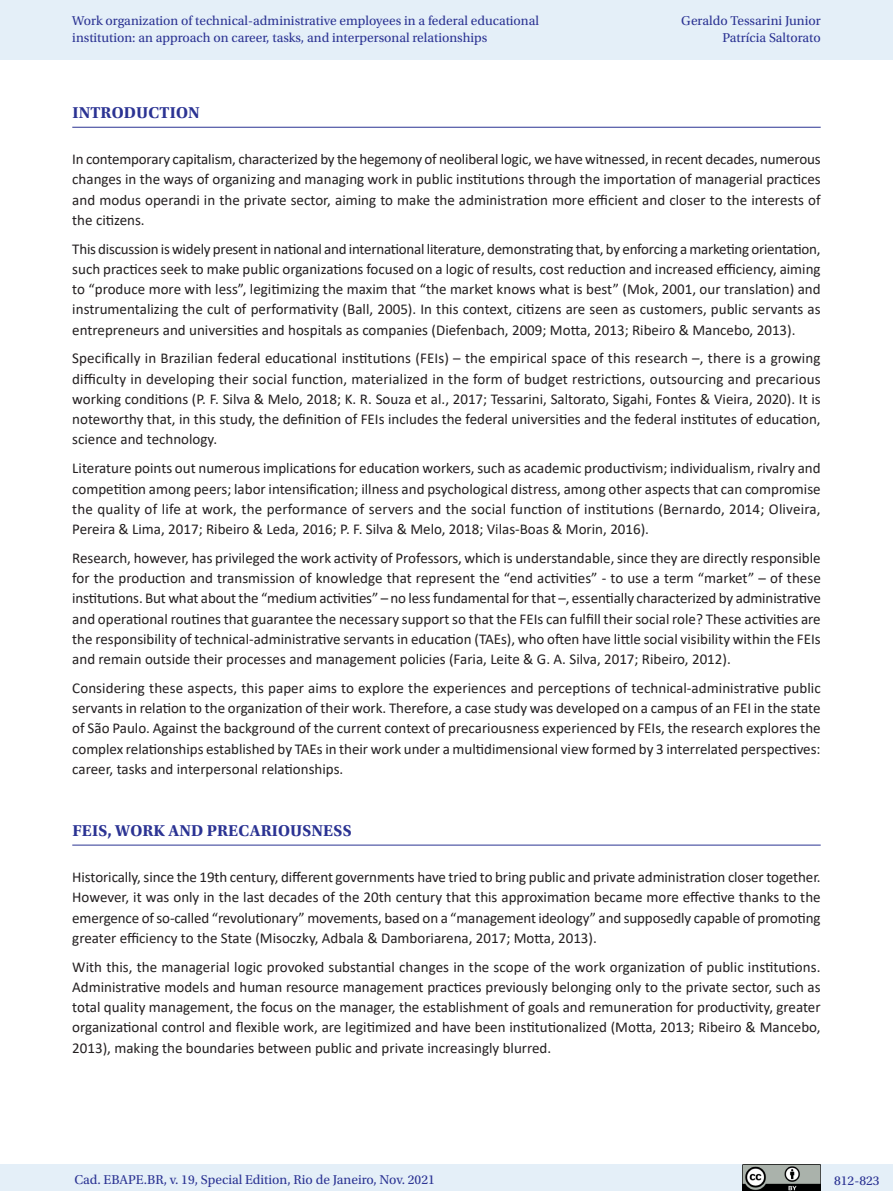
<style>
.page{position:relative;width:893px;height:1191px;background:#fff}
.page>*{position:absolute;margin:0;border:0;box-sizing:border-box;transform-origin:0 0}
._07_1_sub_1{font:700 16.5px "Utopia Std";letter-spacing:.01em;color:#2b3393}
._06_0_texto{font:15px/20.2px "Calibri";color:#231f20;text-align:justify}
.t1{font:13.5px/16.5px "Utopia Std";color:#2b3393}
</style>
<div class="page">
<div style="left:0;top:0;width:893px;height:60px;background:#e4eff8"></div>
<div style="left:0;top:1164px;width:893px;height:27px;background:#e4eff8"></div>
<img style="left:743px;top:1164px;width:78px;height:27px">
<hr style="left:72px;top:127px;width:749px;height:1px;background:#2b3393">
<hr style="left:72px;top:844px;width:749px;height:1px;background:#2b3393">
<p class="t1" style="left:72px;top:13px;width:468px">Work organization of technical-administrative employees in a federal educational institution: an approach on career, tasks, and interpersonal relationships</p>
<p class="t1" style="left:681px;top:13px;width:141px;text-align:right">Geraldo Tessarini Junior<br>Patrícia Saltorato</p>
<p class="_07_1_sub_1" style="left:72px;top:103px;width:129px">INTRODUCTION</p>
<p class="_06_0_texto" style="left:72px;top:149px;width:750px">In contemporary capitalism, characterized by the hegemony of neoliberal logic, we have witnessed, in recent decades, numerous changes in the ways of organizing and managing work in public institutions through the importation of managerial practices and modus operandi in the private sector, aiming to make the administration more efficient and closer to the interests of the citizens.</p>
<p class="_06_0_texto" style="left:72px;top:238px;width:750px">This discussion is widely present in national and international literature, demonstrating that, by enforcing a marketing orientation, such practices seek to make public organizations focused on a logic of results, cost reduction and increased efficiency, aiming to “produce more with less”, legitimizing the maxim that “the market knows what is best” (Mok, 2001, our translation) and instrumentalizing the cult of performativity (Ball, 2005). In this context, citizens are seen as customers, public servants as entrepreneurs and universities and hospitals as companies (Diefenbach, 2009; Motta, 2013; Ribeiro &amp; Mancebo, 2013).</p>
<p class="_06_0_texto" style="left:72px;top:348px;width:750px">Specifically in Brazilian federal educational institutions (FEIs) – the empirical space of this research –, there is a growing difficulty in developing their social function, materialized in the form of budget restrictions, outsourcing and precarious working conditions (P. F. Silva &amp; Melo, 2018; K. R. Souza et al., 2017; Tessarini, Saltorato, Sigahi, Fontes &amp; Vieira, 2020). It is noteworthy that, in this study, the definition of FEIs includes the federal universities and the federal institutes of education, science and technology.</p>
<p class="_06_0_texto" style="left:72px;top:458px;width:750px">Literature points out numerous implications for education workers, such as academic productivism; individualism, rivalry and competition among peers; labor intensification; illness and psychological distress, among other aspects that can compromise the quality of life at work, the performance of servers and the social function of institutions (Bernardo, 2014; Oliveira, Pereira &amp; Lima, 2017; Ribeiro &amp; Leda, 2016; P. F. Silva &amp; Melo, 2018; Vilas-Boas &amp; Morin, 2016).</p>
<p class="_06_0_texto" style="left:72px;top:547px;width:750px">Research, however, has privileged the work activity of Professors, which is understandable, since they are directly responsible for the production and transmission of knowledge that represent the “end activities” - to use a term “market” – of these institutions. But what about the “medium activities” – no less fundamental for that –, essentially characterized by administrative and operational routines that guarantee the necessary support so that the FEIs can fulfill their social role? These activities are the responsibility of technical-administrative servants in education (TAEs), who often have little social visibility within the FEIs and remain outside their processes and management policies (Faria, Leite &amp; G. A. Silva, 2017; Ribeiro, 2012).</p>
<p class="_06_0_texto" style="left:72px;top:677px;width:750px">Considering these aspects, this paper aims to explore the experiences and perceptions of technical-administrative public servants in relation to the organization of their work. Therefore, a case study was developed on a campus of an FEI in the state of São Paulo. Against the background of the current context of precariousness experienced by FEIs, the research explores the complex relationships established by TAEs in their work under a multidimensional view formed by 3 interrelated perspectives: career, tasks and interpersonal relationships.</p>
<p class="_07_1_sub_1" style="left:72px;top:821px;width:281px">FEIS, WORK AND PRECARIOUSNESS</p>
<p class="_06_0_texto" style="left:72px;top:866px;width:750px">Historically, since the 19th century, different governments have tried to bring public and private administration closer together.<br>However, it was only in the last decades of the 20th century that this approximation became more effective thanks to the emergence of so-called “revolutionary” movements, based on a “management ideology” and supposedly capable of promoting greater efficiency to the State (Misoczky, Adbala &amp; Damboriarena, 2017; Motta, 2013).</p>
<p class="_06_0_texto" style="left:72px;top:956px;width:750px">With this, the managerial logic provoked substantial changes in the scope of the work organization of public institutions.<br>Administrative models and human resource management practices previously belonging only to the private sector, such as total quality management, the focus on the manager, the establishment of goals and remuneration for productivity, greater organizational control and flexible work, are legitimized and have been institutionalized (Motta, 2013; Ribeiro &amp; Mancebo, 2013), making the boundaries between public and private increasingly blurred.</p>
<p class="t1" style="left:74px;top:1171px;width:362px">Cad. EBAPE.BR, v. 19, Special Edition, Rio de Janeiro, Nov. 2021</p>
<p class="t1" style="left:834px;top:1172px;width:47px">812-823</p>
</div>
